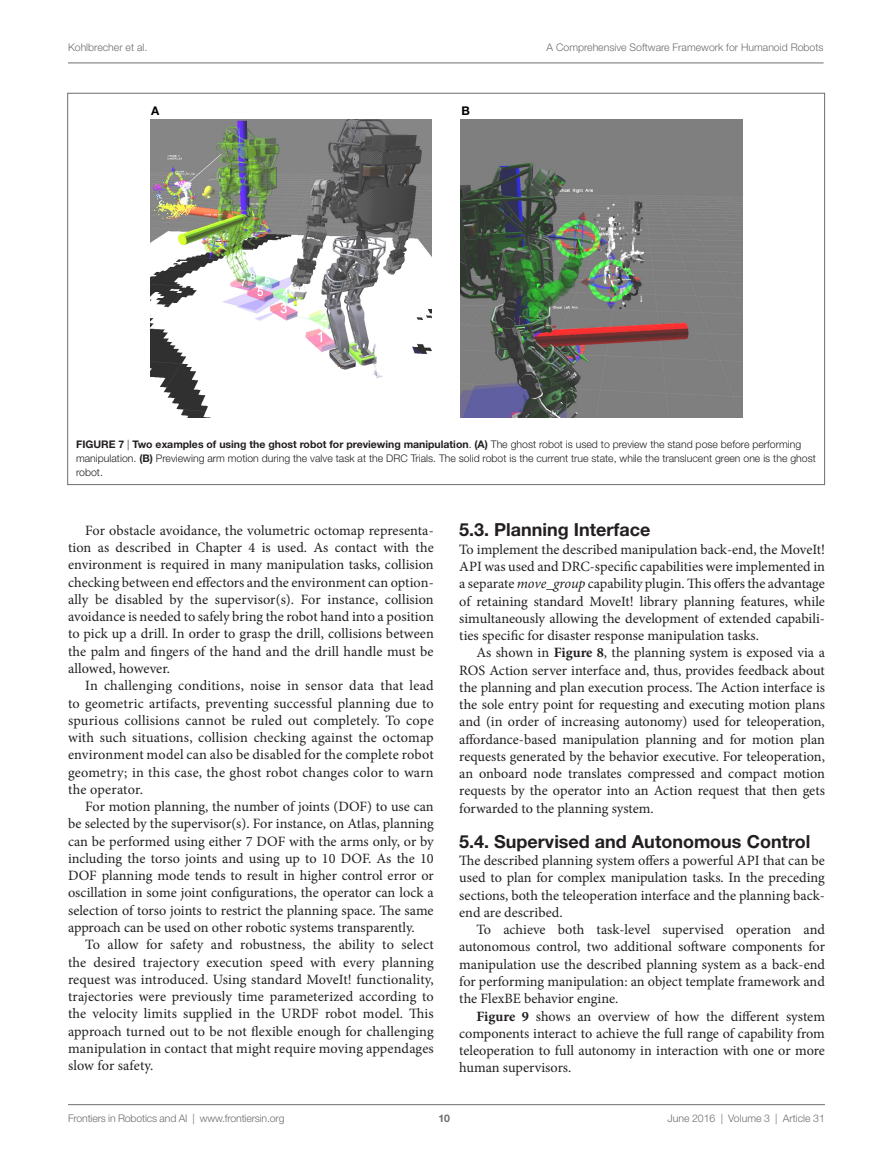
<style>
.page{position:relative;width:893px;height:1170px;background:#fff}
.page>*{position:absolute;margin:0;border:0;box-sizing:border-box;transform-origin:0 0}
.t1{font:700 18px "Helvetica Neue LT Std";color:#231f20}
.t2{font:14.25px/17.2px "Minion Pro";color:#231f20;text-align:justify}
.t3{font:700 12px "Helvetica Neue LT Std";color:#000}
.t4{font:300 10.5px/14.2px "Helvetica Neue LT Std";color:#231f20}
.t5{font:300 10.5px "Helvetica Neue LT Std";color:#6c6d70}
.t6{font:700 10.5px "Helvetica Neue LT Std";color:#6c6d70}
.s1{font-weight:700}
.s2{font-style:italic}
</style>
<div class="page">
<img style="left:150px;top:120px;width:282px;height:297px">
<img style="left:460px;top:120px;width:282px;height:297px">
<hr style="left:68px;top:63px;width:756px;height:1px;background:#6c6d70">
<hr style="left:68px;top:1104px;width:757px;height:1px;background:#6c6d70">
<p class="t5" style="left:68px;top:41px;width:81px">Kohlbrecher et al.</p>
<p class="t5" style="left:547px;top:41px;width:278px">A Comprehensive Software Framework for Humanoid Robots</p>
<p class="t3" style="left:151px;top:103px;width:10px">A</p>
<p class="t3" style="left:461px;top:103px;width:10px">B</p>
<p class="t4" style="left:76px;top:436px;width:741px"><span class="s1">FIGURE 7</span> | <span class="s1">Two examples of using the ghost robot for previewing manipulation</span>. <span class="s1">(A)</span> The ghost robot is used to preview the stand pose before performing manipulation. <span class="s1">(B)</span> Previewing arm motion during the valve task at the DRC Trials. The solid robot is the current true state, while the translucent green one is the ghost robot.</p>
<p class="t2" style="left:68px;top:521px;width:367px;text-indent:17px">For obstacle avoidance, the volumetric octomap representa&shy;tion as described in Chapter 4 is used. As contact with the environment is required in many manipulation tasks, collision checking between end effectors and the environment can option&shy;ally be disabled by the supervisor(s). For instance, collision avoidance is needed to safely bring the robot hand into a position to pick up a drill. In order to grasp the drill, collisions between the palm and fingers of the hand and the drill handle must be allowed, however.</p>
<p class="t2" style="left:68px;top:677px;width:367px;text-indent:17px">In challenging conditions, noise in sensor data that lead to geometric artifacts, preventing successful planning due to spurious collisions cannot be ruled out completely. To cope with such situations, collision checking against the octomap environment model can also be disabled for the complete robot geometry; in this case, the ghost robot changes color to warn the operator.</p>
<p class="t2" style="left:68px;top:798px;width:367px;text-indent:17px">For motion planning, the number of joints (DOF) to use can be selected by the supervisor(s). For instance, on Atlas, planning can be performed using either 7 DOF with the arms only, or by including the torso joints and using up to 10 DOF. As the 10<br>DOF planning mode tends to result in higher control error or oscillation in some joint configurations, the operator can lock a selection of torso joints to restrict the planning space. The same approach can be used on other robotic systems transparently.</p>
<p class="t2" style="left:68px;top:936px;width:367px;text-indent:17px">To allow for safety and robustness, the ability to select the desired trajectory execution speed with every planning request was introduced. Using standard MoveIt! functionality, trajectories were previously time parameterized according to the velocity limits supplied in the URDF robot model. This approach turned out to be not flexible enough for challenging manipulation in contact that might require moving appendages slow for safety.</p>
<p class="t1" style="left:459px;top:519px;width:193px">5.3. Planning Interface</p>
<p class="t2" style="left:459px;top:540px;width:367px">To implement the described manipulation back-end, the MoveIt!<br>API was used and DRC-specific capabilities were implemented in a separate <span class="s2">move_group</span> capability plugin. This offers the advantage of retaining standard MoveIt! library planning features, while simultaneously allowing the development of extended capabili&shy;ties specific for disaster response manipulation tasks.</p>
<p class="t2" style="left:459px;top:644px;width:367px;text-indent:17px">As shown in <span class="s1">Figure 8</span>, the planning system is exposed via a ROS Action server interface and, thus, provides feedback about the planning and plan execution process. The Action interface is the sole entry point for requesting and executing motion plans and (in order of increasing autonomy) used for teleoperation, affordance-based manipulation planning and for motion plan requests generated by the behavior executive. For teleoperation, an onboard node translates compressed and compact motion requests by the operator into an Action request that then gets forwarded to the planning system.</p>
<p class="t1" style="left:459px;top:830px;width:353px">5.4. Supervised and Autonomous Control</p>
<p class="t2" style="left:459px;top:852px;width:367px">The described planning system offers a powerful API that can be used to plan for complex manipulation tasks. In the preceding sections, both the teleoperation interface and the planning back&shy;end are described.</p>
<p class="t2" style="left:459px;top:921px;width:367px;text-indent:17px">To achieve both task-level supervised operation and autonomous control, two additional software components for manipulation use the described planning system as a back-end for performing manipulation: an object template framework and the FlexBE behavior engine.</p>
<p class="t2" style="left:459px;top:1007px;width:367px;text-indent:17px"><span class="s1">Figure 9</span> shows an overview of how the different system components interact to achieve the full range of capability from teleoperation to full autonomy in interaction with one or more human supervisors.</p>
<p class="t5" style="left:68px;top:1111px;width:218px">Frontiers in Robotics and AI | www.frontiersin.org</p>
<p class="t5" style="left:667px;top:1111px;width:159px">June 2016 | Volume 3 | Article 31</p>
<p class="t6" style="left:439px;top:1111px;width:13px">10</p>
</div>
